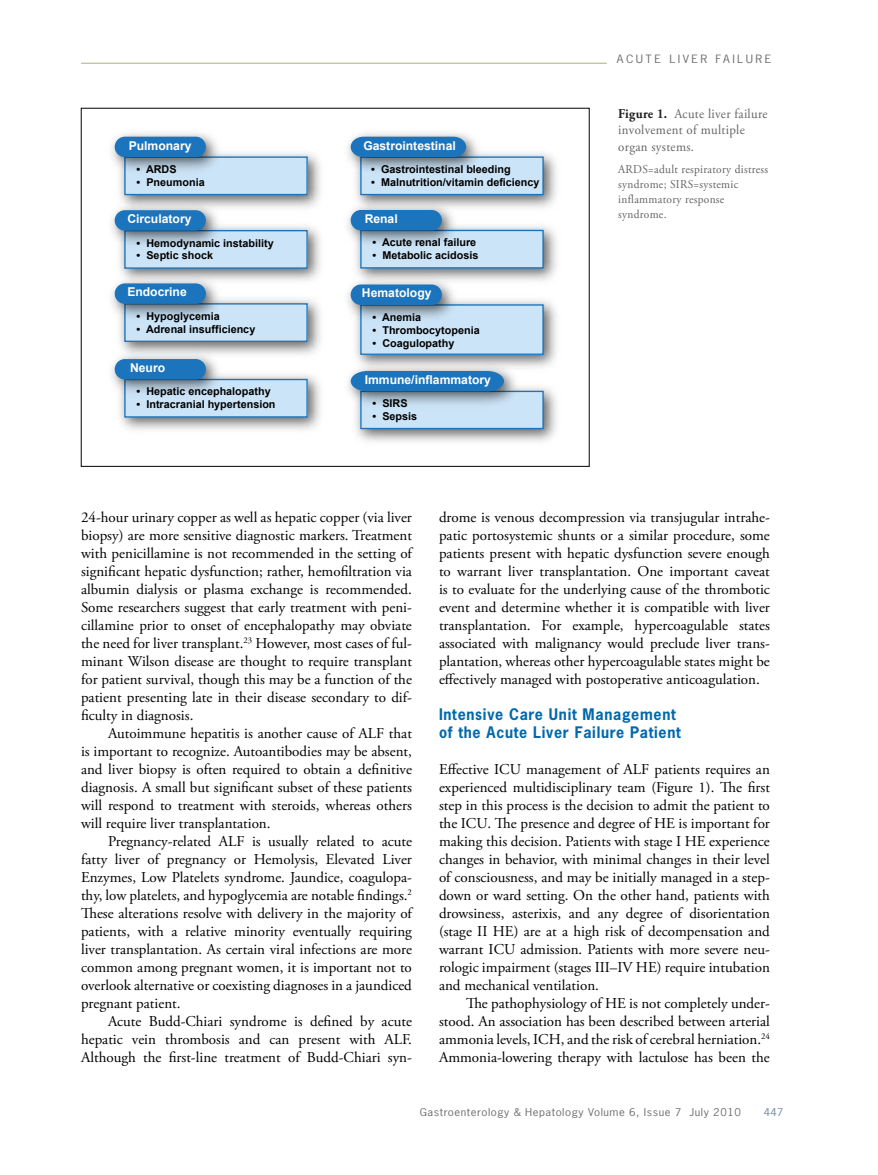
<style>
.page{position:relative;width:878px;height:1175px;background:#fff}
.page>*{position:absolute;margin:0;border:0;box-sizing:border-box;transform-origin:0 0}
.t1{font:15px/18px "Adobe Garamond Pro";color:#000;text-align:justify}
.t2{font:700 15px/18px "News Gothic Std";letter-spacing:.05em;color:#0068ac;scale:.95 1}
.t3{font:13.5px/16.5px "Adobe Garamond Pro";letter-spacing:.025em;color:#636466;scale:.95 1}
.t4{font:700 12.15px "Arial";color:#fff}
.t5{font:12px/15px "Adobe Garamond Pro";letter-spacing:.025em;color:#636466;scale:.95 1}
.t6{font:700 10.8px "Arial";color:#000}
.t7{font:10.8px "News Gothic Std";letter-spacing:.2em;color:#6d6e71;scale:1.11 1}
.t8{font:10.2px "News Gothic Std";letter-spacing:.05em;color:#6d6e71;scale:1.11 1}
.t9{font:10.2px "News Gothic Std";color:#738ba5;scale:1.11 1}
.s1{font-weight:700;color:#232020}
</style>
<div class="page">
<hr style="left:81px;top:63px;width:525px;height:1px;background:#a9b07b">
<img style="left:119px;top:153px;width:202px;height:55px">
<div style="left:125px;top:157px;width:182px;height:37px;background:#cce4f7"></div>
<div style="left:124px;top:156px;width:184px;height:39px;border:1px solid #1c75bc"></div>
<img style="left:119px;top:226px;width:202px;height:55px">
<div style="left:125px;top:231px;width:182px;height:37px;background:#cce4f7"></div>
<div style="left:124px;top:230px;width:184px;height:39px;border:1px solid #1c75bc"></div>
<img style="left:119px;top:299px;width:202px;height:56px">
<div style="left:125px;top:304px;width:182px;height:37px;background:#cce4f7"></div>
<div style="left:124px;top:303px;width:184px;height:39px;border:1px solid #1c75bc"></div>
<img style="left:355px;top:153px;width:202px;height:55px">
<div style="left:361px;top:157px;width:182px;height:37px;background:#cce4f7"></div>
<div style="left:360px;top:156px;width:183px;height:39px;border:1px solid #1c75bc"></div>
<img style="left:355px;top:226px;width:202px;height:55px">
<div style="left:361px;top:230px;width:182px;height:38px;background:#cce4f7"></div>
<div style="left:360px;top:230px;width:183px;height:38px;border:1px solid #1c75bc"></div>
<img style="left:111px;top:133px;width:115px;height:44px">
<div style="left:115px;top:137px;width:91px;height:20px;background:#1c75bc;border-radius:10px"></div>
<img style="left:111px;top:198px;width:115px;height:53px">
<div style="left:115px;top:210px;width:91px;height:21px;background:#1c75bc;border-radius:10px"></div>
<img style="left:111px;top:271px;width:115px;height:53px">
<div style="left:115px;top:283px;width:91px;height:21px;background:#1c75bc;border-radius:10px"></div>
<img style="left:347px;top:133px;width:139px;height:44px">
<div style="left:350px;top:137px;width:116px;height:20px;background:#1c75bc"></div>
<img style="left:347px;top:198px;width:115px;height:53px">
<div style="left:350px;top:210px;width:92px;height:20px;background:#1c75bc;border-radius:10px"></div>
<img style="left:355px;top:300px;width:202px;height:68px">
<div style="left:361px;top:305px;width:182px;height:49px;background:#cce4f7"></div>
<div style="left:360px;top:304px;width:183px;height:51px;border:1px solid #1c75bc"></div>
<img style="left:347px;top:272px;width:115px;height:53px">
<div style="left:350px;top:284px;width:92px;height:21px;background:#1c75bc;border-radius:10px"></div>
<img style="left:119px;top:375px;width:202px;height:55px">
<div style="left:125px;top:379px;width:182px;height:38px;background:#cce4f7"></div>
<div style="left:124px;top:379px;width:184px;height:38px;border:1px solid #1c75bc"></div>
<img style="left:111px;top:347px;width:115px;height:53px">
<div style="left:115px;top:359px;width:91px;height:20px;background:#1c75bc;border-radius:10px"></div>
<img style="left:355px;top:387px;width:202px;height:55px">
<div style="left:361px;top:391px;width:182px;height:37px;background:#cce4f7"></div>
<div style="left:360px;top:391px;width:183px;height:38px;border:1px solid #1c75bc"></div>
<img style="left:348px;top:358px;width:176px;height:54px">
<div style="left:350px;top:371px;width:154px;height:20px;background:#1c75bc"></div>
<p class="t4" style="left:129px;top:137px;width:64px">Pulmonary</p>
<p class="t6" style="left:137px;top:162px;width:41px">• ARDS</p>
<p class="t6" style="left:137px;top:175px;width:69px">• Pneumonia</p>
<p class="t4" style="left:127px;top:211px;width:66px">Circulatory</p>
<p class="t6" style="left:137px;top:236px;width:139px">• Hemodynamic instability</p>
<p class="t6" style="left:137px;top:248px;width:78px">• Septic shock</p>
<p class="t4" style="left:127px;top:284px;width:61px">Endocrine</p>
<p class="t6" style="left:137px;top:309px;width:85px">• Hypoglycemia</p>
<p class="t6" style="left:137px;top:322px;width:120px">• Adrenal insufficiency</p>
<p class="t4" style="left:130px;top:359px;width:37px">Neuro</p>
<p class="t6" style="left:137px;top:384px;width:136px">• Hepatic encephalopathy</p>
<p class="t6" style="left:137px;top:397px;width:140px">• Intracranial hypertension</p>
<p class="t4" style="left:363px;top:137px;width:94px">Gastrointestinal</p>
<p class="t6" style="left:371px;top:162px;width:141px">• Gastrointestinal bleeding</p>
<p class="t6" style="left:371px;top:175px;width:170px">• Malnutrition/vitamin deficiency</p>
<p class="t4" style="left:364px;top:210px;width:35px">Renal</p>
<p class="t6" style="left:372px;top:235px;width:105px">• Acute renal failure</p>
<p class="t6" style="left:372px;top:248px;width:107px">• Metabolic acidosis</p>
<p class="t4" style="left:362px;top:285px;width:71px">Hematology</p>
<p class="t6" style="left:372px;top:310px;width:50px">• Anemia</p>
<p class="t6" style="left:372px;top:323px;width:108px">• Thrombocytopenia</p>
<p class="t6" style="left:372px;top:336px;width:83px">• Coagulopathy</p>
<p class="t4" style="left:364px;top:371px;width:128px">Immune/inflammatory</p>
<p class="t6" style="left:372px;top:396px;width:36px">• SIRS</p>
<p class="t6" style="left:372px;top:409px;width:46px">• Sepsis</p>
<p class="t7" style="left:617px;top:52px;width:141px">acute liv er fai lure</p>
<p class="t3" style="left:618px;top:106px;width:159px"><span class="s1">Figure 1.</span> Acute liver failure involvement of multiple organ systems.</p>
<p class="t5" style="left:618px;top:162px;width:159px">ARDS=adult respiratory distress syndrome; SIRS=systemic inflammatory response syndrome.</p>
<p class="t1" style="left:81px;top:509px;width:332px">24-hour urinary copper as well as hepatic copper (via liver biopsy) are more sensitive diagnostic markers. Treatment with penicillamine is not recommended in the setting of significant hepatic dysfunction; rather, hemofiltration via albumin dialysis or plasma exchange is recommended.<br>Some researchers suggest that early treatment with peni&shy;cillamine prior to onset of encephalopathy may obviate the need for liver transplant.<sup>23</sup> However, most cases of ful&shy;minant Wilson disease are thought to require transplant for patient survival, though this may be a function of the patient presenting late in their disease secondary to dif&shy;ficulty in diagnosis.</p>
<p class="t1" style="left:81px;top:725px;width:332px;text-indent:27px">Autoimmune hepatitis is another cause of ALF that is important to recognize. Autoantibodies may be absent, and liver biopsy is often required to obtain a definitive diagnosis. A small but significant subset of these patients will respond to treatment with steroids, whereas others will require liver transplantation.</p>
<p class="t1" style="left:81px;top:833px;width:332px;text-indent:27px">Pregnancy-related ALF is usually related to acute fatty liver of pregnancy or Hemolysis, Elevated Liver Enzymes, Low Platelets syndrome. Jaundice, coagulopa&shy;thy, low platelets, and hypoglycemia are notable findings.<sup>2<br></sup>These alterations resolve with delivery in the majority of patients, with a relative minority eventually requiring liver transplantation. As certain viral infections are more common among pregnant women, it is important not to overlook alternative or coexisting diagnoses in a jaundiced pregnant patient.</p>
<p class="t1" style="left:81px;top:1013px;width:332px;text-indent:27px">Acute Budd-Chiari syndrome is defined by acute hepatic vein thrombosis and can present with ALF.<br>Although the first-line treatment of Budd-Chiari syn-</p>
<p class="t1" style="left:439px;top:509px;width:332px">drome is venous decompression via transjugular intrahe&shy;patic portosystemic shunts or a similar procedure, some patients present with hepatic dysfunction severe enough to warrant liver transplantation. One important caveat is to evaluate for the underlying cause of the thrombotic event and determine whether it is compatible with liver transplantation. For example, hypercoagulable states associated with malignancy would preclude liver trans&shy;plantation, whereas other hypercoagulable states might be effectively managed with postoperative anticoagulation.</p>
<p class="t2" style="left:439px;top:705px;width:256px">Intensive Care Unit Management of the Acute Liver Failure Patient</p>
<p class="t1" style="left:439px;top:761px;width:332px">Effective ICU management of ALF patients requires an experienced multidisciplinary team (Figure 1). The first step in this process is the decision to admit the patient to the ICU. The presence and degree of HE is important for making this decision. Patients with stage I HE experience changes in behavior, with minimal changes in their level of consciousness, and may be initially managed in a step&shy;down or ward setting. On the other hand, patients with drowsiness, asterixis, and any degree of disorientation (stage II HE) are at a high risk of decompensation and warrant ICU admission. Patients with more severe neu&shy;rologic impairment (stages III–IV HE) require intubation and mechanical ventilation.</p>
<p class="t1" style="left:439px;top:995px;width:332px;text-indent:27px">The pathophysiology of HE is not completely under&shy;stood. An association has been described between arterial ammonia levels, ICH, and the risk of cerebral herniation.<sup>24<br></sup>Ammonia-lowering therapy with lactulose has been the</p>
<p class="t8" style="left:420px;top:1105px;width:291px">Gastroenterology &amp; Hepatology Volume 6, Issue 7 July 2010</p>
<p class="t9" style="left:764px;top:1105px;width:19px">447</p>
</div>
